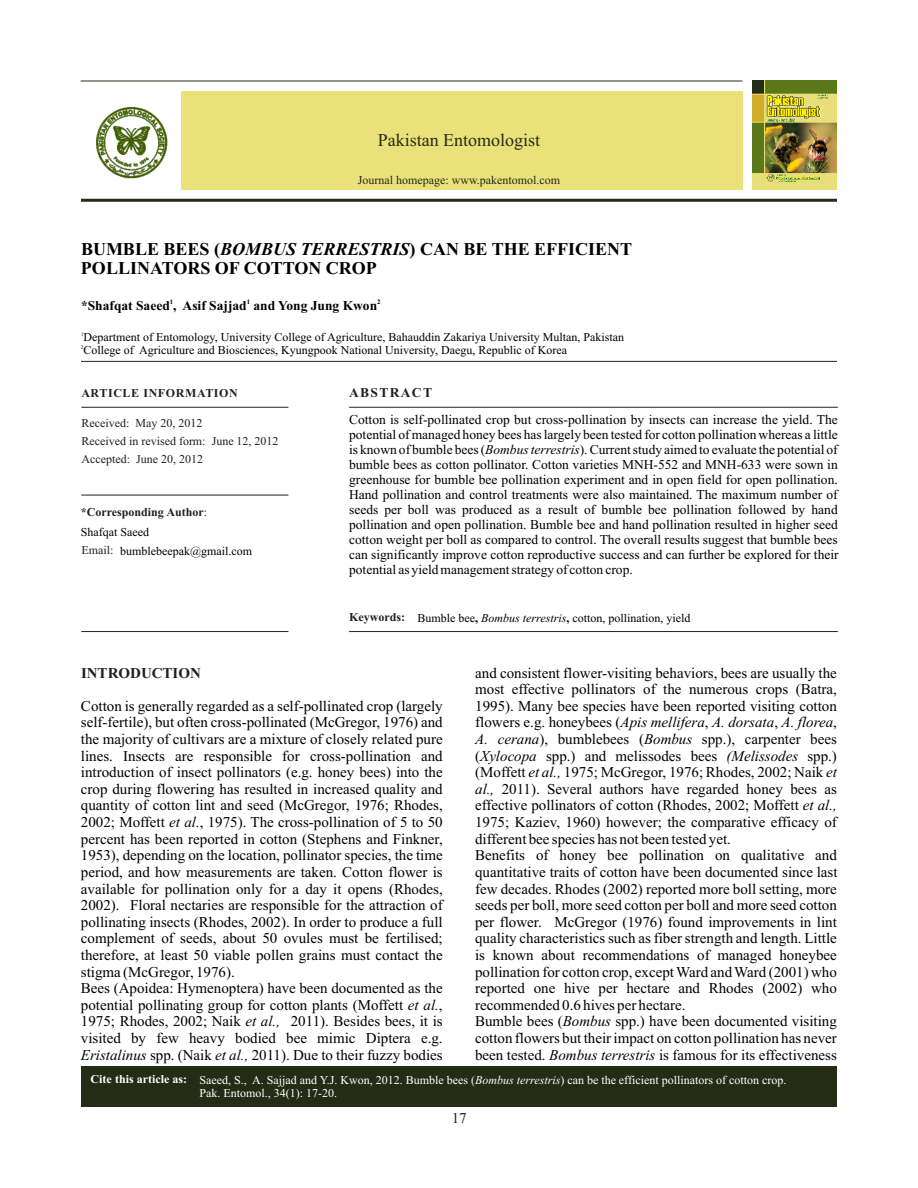
<style>
.page{position:relative;width:918px;height:1188px;background:#fff}
.page>*{position:absolute;margin:0;border:0;box-sizing:border-box;transform-origin:0 0}
.t1{font:700 18px/20px "Times New Roman";color:#000}
.t2{font:18px "Times New Roman";color:#242c16}
.t3{font:15px/16.6px "Times New Roman";color:#000}
.t4{font:italic 15px "Times New Roman";color:#000}
.t5{font:700 15px "Times New Roman";color:#231f20}
.t6{font:15px "Times New Roman";color:#231f20}
.t7{font:13.5px/15px "Times New Roman";color:#000;text-align:justify}
.t8{font:700 13.5px "Times New Roman";color:#000}
.t9{font:700 13.5px "Times New Roman";letter-spacing:.1em;color:#231f20}
.t10{font:12px "Times New Roman";color:#000}
.t11{font:12px/13.4px "Times New Roman";color:#fff}
.t12{font:12px/18.3px "Times New Roman";color:#231f20}
.t13{font:700 12px/20.4px "Times New Roman";color:#231f20}
.t14{font:12px "Times New Roman";color:#242c16}
.t15{font:700 12px "Times New Roman";letter-spacing:.05em;color:#231f20}
.t16{font:700 12px "Times New Roman";color:#fff}
.t17{font:700 6.75px "Times New Roman";color:#000}
.t18{font:5.25px "Times New Roman";color:#000}
.s1{font-style:italic}
.s2{font-weight:400}
.s3{font-weight:400;color:#000}
.s4{font-weight:700}
.s5{font-style:normal}
</style>
<div class="page">
<svg style="left:81px;top:361px;width:756px;height:1px"></svg>
<svg style="left:349px;top:407px;width:489px;height:1px"></svg>
<svg style="left:81px;top:407px;width:208px;height:1px"></svg>
<svg style="left:81px;top:494px;width:208px;height:2px"></svg>
<svg style="left:349px;top:631px;width:489px;height:1px"></svg>
<svg style="left:81px;top:631px;width:208px;height:1px"></svg>
<div style="left:81px;top:1066px;width:756px;height:41px;background:#242c16"></div>
<svg style="left:81px;top:198px;width:756px;height:4px"></svg>
<svg style="left:80px;top:80px;width:663px;height:2px"></svg>
<div style="left:181px;top:92px;width:561px;height:98px;background:#eae17a"></div>
<img style="left:96px;top:106px;width:71px;height:73px">
<img style="left:753px;top:81px;width:84px;height:109px">
<p class="t2" style="left:378px;top:133px;width:164px">Pakistan Entomologist</p>
<p class="t14" style="left:358px;top:176px;width:204px">Journal homepage: www.pakentomol.com</p>
<p class="t1" style="left:81px;top:240px;width:553px">BUMBLE BEES (<span class="s1">BOMBUS TERRESTRIS</span>) CAN BE THE EFFICIENT<br>POLLINATORS OF COTTON CROP</p>
<p class="t17" style="left:170px;top:299px;width:5px">1</p>
<p class="t17" style="left:247px;top:299px;width:5px">1</p>
<p class="t17" style="left:377px;top:299px;width:5px">2</p>
<p class="t8" style="left:81px;top:301px;width:298px">*Shafqat Saeed , Asif Sajjad and Yong Jung Kwon</p>
<p class="t18" style="left:81px;top:332px;width:4px">1</p>
<p class="t10" style="left:84px;top:332px;width:542px">Department of Entomology, University College of Agriculture, Bahauddin Zakariya University Multan, Pakistan</p>
<p class="t18" style="left:81px;top:345px;width:4px">2</p>
<p class="t10" style="left:84px;top:346px;width:485px">College of Agriculture and Biosciences, Kyungpook National University, Daegu, Republic of Korea</p>
<p class="t15" style="left:81px;top:389px;width:158px">ARTICLE INFORMATION</p>
<p class="t9" style="left:349px;top:388px;width:84px">ABSTRACT</p>
<p class="t12" style="left:81px;top:415px;width:199px">Received: May 20, 2012<br>Received in revised form: June 12, 2012<br>Accepted: June 20, 2012</p>
<p class="t7" style="left:349px;top:414px;width:491px">Cotton is self-pollinated crop but cross-pollination by insects can increase the yield. The potential of managed honey bees has largely been tested for cotton pollination whereas a little is known of bumble bees (<span class="s1">Bombus terrestris</span>). Current study aimed to evaluate the potential of bumble bees as cotton pollinator. Cotton varieties MNH-552 and MNH-633 were sown in greenhouse for bumble bee pollination experiment and in open field for open pollination.<br>Hand pollination and control treatments were also maintained. The maximum number of seeds per boll was produced as a result of bumble bee pollination followed by hand pollination and open pollination. Bumble bee and hand pollination resulted in higher seed cotton weight per boll as compared to control. The overall results suggest that bumble bees can significantly improve cotton reproductive success and can further be explored for their potential as yield management strategy of cotton crop.</p>
<p class="t13" style="left:81px;top:503px;width:128px">*Corresponding Author<span class="s2">:<br></span><span class="s3">Shafqat Saeed</span></p>
<p class="t10" style="left:120px;top:546px;width:134px">bumblebeepak@gmail.com</p>
<p class="t12" style="left:81px;top:542px;width:34px">Email:</p>
<p class="t13" style="left:349px;top:608px;width:57px">Keywords:</p>
<p class="t10" style="left:418px;top:613px;width:274px">Bumble bee<span class="s4">,</span> <span class="s1">Bombus terrestris</span><span class="s4">,</span> cotton, pollination, yield</p>
<p class="t5" style="left:81px;top:667px;width:121px">INTRODUCTION</p>
<p class="t3" style="left:475px;top:666px;width:363px">and consistent flower-visiting behaviors, bees are usually the most effective pollinators of the numerous crops (Batra,</p>
<p class="t3" style="left:81px;top:699px;width:363px">Cotton is generally regarded as a self-pollinated crop (largely</p>
<p class="t3" style="left:475px;top:699px;width:363px">1995). Many bee species have been reported visiting cotton</p>
<p class="t3" style="left:81px;top:716px;width:363px">self-fertile), but often cross-pollinated (McGregor, 1976) and</p>
<p class="t4" style="left:475px;top:717px;width:363px"><span class="s5">flowers e.g. honeybees (</span>Apis mellifera<span class="s5">,</span> A. dorsata<span class="s5">,</span> A. florea<span class="s5">,</span></p>
<p class="t3" style="left:81px;top:732px;width:363px">the majority of cultivars are a mixture of closely related pure</p>
<p class="t3" style="left:475px;top:732px;width:363px"><span class="s1">A. cerana</span>), bumblebees (<span class="s1">Bombus</span> spp.), carpenter bees</p>
<p class="t3" style="left:81px;top:749px;width:363px">lines. Insects are responsible for cross-pollination and</p>
<p class="t3" style="left:475px;top:749px;width:363px">(<span class="s1">Xylocopa</span> spp.) and melissodes bees <span class="s1">(Melissodes</span> spp.)</p>
<p class="t3" style="left:81px;top:765px;width:363px">introduction of insect pollinators (e.g. honey bees) into the</p>
<p class="t3" style="left:475px;top:765px;width:363px">(Moffett <span class="s1">et al.,</span> 1975; McGregor, 1976; Rhodes, 2002; Naik <span class="s1">et</span></p>
<p class="t3" style="left:81px;top:782px;width:363px">crop during flowering has resulted in increased quality and</p>
<p class="t3" style="left:475px;top:782px;width:363px"><span class="s1">al.,</span> 2011). Several authors have regarded honey bees as</p>
<p class="t3" style="left:81px;top:799px;width:363px">quantity of cotton lint and seed (McGregor, 1976; Rhodes,</p>
<p class="t3" style="left:475px;top:799px;width:363px">effective pollinators of cotton (Rhodes, 2002; Moffett <span class="s1">et al.,</span></p>
<p class="t3" style="left:81px;top:815px;width:363px">2002; Moffett <span class="s1">et al.</span>, 1975). The cross-pollination of 5 to 50</p>
<p class="t3" style="left:475px;top:815px;width:363px">1975; Kaziev, 1960) however; the comparative efficacy of</p>
<p class="t3" style="left:81px;top:832px;width:363px">percent has been reported in cotton (Stephens and Finkner,</p>
<p class="t3" style="left:475px;top:832px;width:257px">different bee species has not been tested yet.</p>
<p class="t3" style="left:81px;top:848px;width:363px">1953), depending on the location, pollinator species, the time</p>
<p class="t3" style="left:475px;top:848px;width:363px">Benefits of honey bee pollination on qualitative and</p>
<p class="t3" style="left:81px;top:865px;width:363px">period, and how measurements are taken. Cotton flower is</p>
<p class="t3" style="left:475px;top:865px;width:364px">quantitative traits of cotton have been documented since last</p>
<p class="t3" style="left:81px;top:882px;width:363px">available for pollination only for a day it opens (Rhodes,</p>
<p class="t3" style="left:475px;top:882px;width:363px">few decades. Rhodes (2002) reported more boll setting, more</p>
<p class="t3" style="left:81px;top:898px;width:363px">2002). Floral nectaries are responsible for the attraction of</p>
<p class="t3" style="left:475px;top:898px;width:363px">seeds per boll, more seed cotton per boll and more seed cotton</p>
<p class="t3" style="left:81px;top:915px;width:363px">pollinating insects (Rhodes, 2002). In order to produce a full</p>
<p class="t3" style="left:475px;top:915px;width:363px">per flower. McGregor (1976) found improvements in lint</p>
<p class="t3" style="left:81px;top:931px;width:363px">complement of seeds, about 50 ovules must be fertilised;</p>
<p class="t3" style="left:475px;top:931px;width:363px">quality characteristics such as fiber strength and length. Little</p>
<p class="t3" style="left:81px;top:948px;width:363px">therefore, at least 50 viable pollen grains must contact the</p>
<p class="t3" style="left:475px;top:948px;width:363px">is known about recommendations of managed honeybee</p>
<p class="t3" style="left:81px;top:965px;width:155px">stigma (McGregor, 1976).</p>
<p class="t3" style="left:475px;top:965px;width:363px">pollination for cotton crop, except Ward and Ward (2001) who</p>
<p class="t3" style="left:81px;top:981px;width:363px">Bees (Apoidea: Hymenoptera) have been documented as the</p>
<p class="t3" style="left:475px;top:981px;width:363px">reported one hive per hectare and Rhodes (2002) who</p>
<p class="t3" style="left:81px;top:998px;width:363px">potential pollinating group for cotton plants (Moffett <span class="s1">et al.</span>,</p>
<p class="t3" style="left:475px;top:998px;width:212px">recommended 0.6 hives per hectare.</p>
<p class="t3" style="left:81px;top:1015px;width:363px">1975; Rhodes, 2002; Naik <span class="s1">et al.,</span> 2011). Besides bees, it is</p>
<p class="t3" style="left:475px;top:1015px;width:363px">Bumble bees (<span class="s1">Bombus</span> spp.) have been documented visiting</p>
<p class="t3" style="left:81px;top:1031px;width:363px">visited by few heavy bodied bee mimic Diptera e.g.</p>
<p class="t3" style="left:475px;top:1031px;width:363px">cotton flowers but their impact on cotton pollination has never</p>
<p class="t3" style="left:81px;top:1048px;width:363px"><span class="s1">Eristalinus</span> spp. (Naik <span class="s1">et al.,</span> 2011). Due to their fuzzy bodies</p>
<p class="t3" style="left:475px;top:1048px;width:363px">been tested. <span class="s1">Bombus terrestris</span> is famous for its effectiveness</p>
<p class="t16" style="left:91px;top:1075px;width:98px">Cite this article as:</p>
<p class="t11" style="left:199px;top:1074px;width:588px">Saeed, S., A. Sajjad and Y.J. Kwon, 2012. Bumble bees (<span class="s1">Bombus terrestris</span>) can be the efficient pollinators of cotton crop.<br>Pak. Entomol., 34(1): 17-20.</p>
<p class="t6" style="left:452px;top:1112px;width:16px">17</p>
</div>
